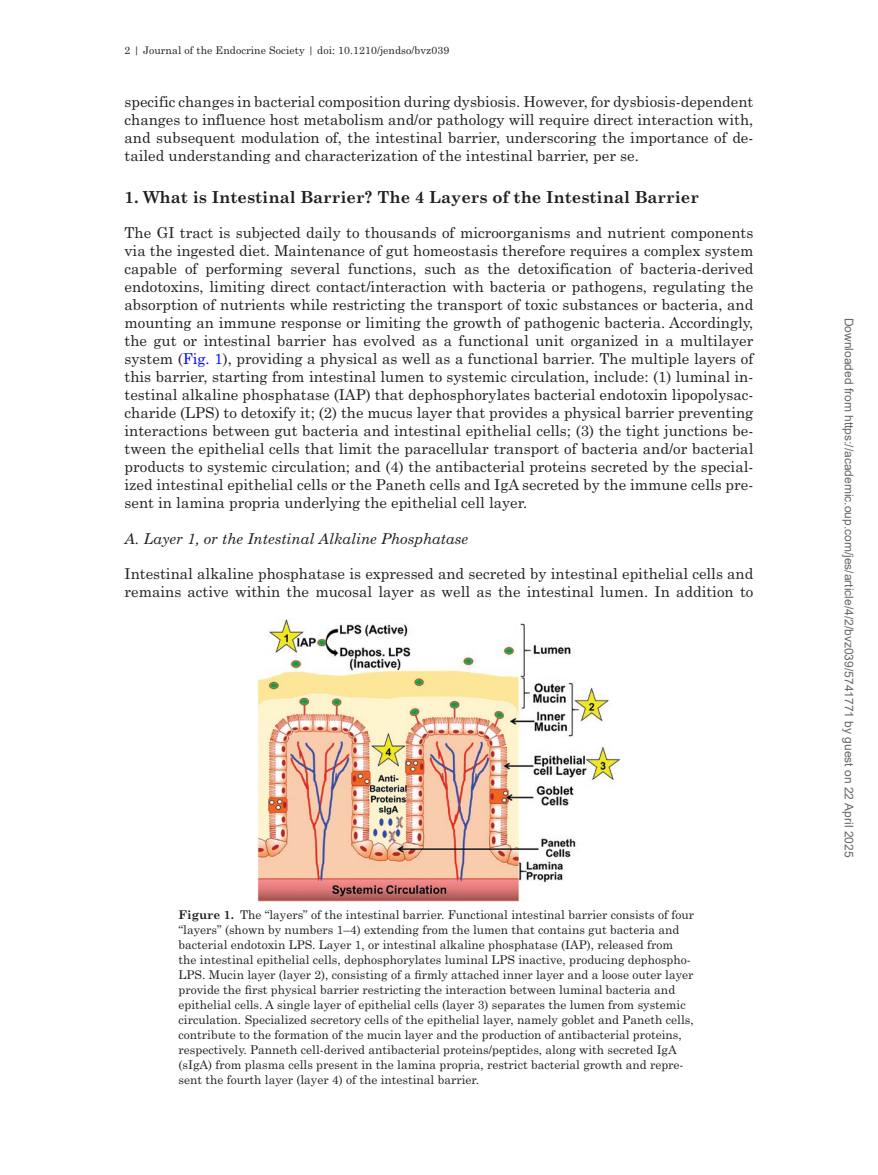
<style>
.page{position:relative;width:878px;height:1175px;background:#fff}
.page>*{position:absolute;margin:0;border:0;box-sizing:border-box;transform-origin:0 0}
.t1{font:700 16.5px "Century Schoolbook Std";color:#231f20}
.t2{font:15px/18px "Century Schoolbook Std";color:#231f20;text-align:justify}
.t3{font:italic 15px "Century Schoolbook Std";color:#231f20}
.t4{font:12px/15px "Century Schoolbook Std";color:#231f20}
.t5{font:12px "Arial";color:#666}
.t6{font:10.5px "Century Schoolbook Std";letter-spacing:.01em;color:#231f20}
.s1{color:#00f}
.s2{font-weight:700}
</style>
<div class="page">
<img style="left:258px;top:619px;width:362px;height:282px">
<p class="t6" style="left:124px;top:44px;width:326px">2 | Journal of the Endocrine Society | doi: 10.1210/jendso/bvz039</p>
<p class="t2" style="left:124px;top:93px;width:630px">specific changes in bacterial composition during dysbiosis. However, for dysbiosis-dependent changes to influence host metabolism and/or pathology will require direct interaction with, and subsequent modulation of, the intestinal barrier, underscoring the importance of de&shy;tailed understanding and characterization of the intestinal barrier, per se.</p>
<p class="t1" style="left:124px;top:187px;width:575px">1. What is Intestinal Barrier? The 4 Layers of the Intestinal Barrier</p>
<p class="t2" style="left:124px;top:223px;width:630px">The GI tract is subjected daily to thousands of microorganisms and nutrient components via the ingested diet. Maintenance of gut homeostasis therefore requires a complex system capable of performing several functions, such as the detoxification of bacteria-derived endotoxins, limiting direct contact/interaction with bacteria or pathogens, regulating the absorption of nutrients while restricting the transport of toxic substances or bacteria, and mounting an immune response or limiting the growth of pathogenic bacteria. Accordingly, the gut or intestinal barrier has evolved as a functional unit organized in a multilayer system (<span class="s1">Fig. 1</span>), providing a physical as well as a functional barrier. The multiple layers of this barrier, starting from intestinal lumen to systemic circulation, include: (1) luminal in&shy;testinal alkaline phosphatase (IAP) that dephosphorylates bacterial endotoxin lipopolysac&shy;charide (LPS) to detoxify it; (2) the mucus layer that provides a physical barrier preventing interactions between gut bacteria and intestinal epithelial cells; (3) the tight junctions be&shy;tween the epithelial cells that limit the paracellular transport of bacteria and/or bacterial products to systemic circulation; and (4) the antibacterial proteins secreted by the special&shy;ized intestinal epithelial cells or the Paneth cells and IgA secreted by the immune cells pre&shy;sent in lamina propria underlying the epithelial cell layer.</p>
<p class="t3" style="left:124px;top:529px;width:345px">A. Layer 1, or the Intestinal Alkaline Phosphatase</p>
<p class="t2" style="left:124px;top:564px;width:630px">Intestinal alkaline phosphatase is expressed and secreted by intestinal epithelial cells and remains active within the mucosal layer as well as the intestinal lumen. In addition to</p>
<p class="t4" style="left:178px;top:906px;width:517px"><span class="s2">Figure 1.</span> The “layers” of the intestinal barrier. Functional intestinal barrier consists of four “layers” (shown by numbers 1–4) extending from the lumen that contains gut bacteria and bacterial endotoxin LPS. Layer 1, or intestinal alkaline phosphatase (IAP), released from the intestinal epithelial cells, dephosphorylates luminal LPS inactive, producing dephospho-LPS. Mucin layer (layer 2), consisting of a firmly attached inner layer and a loose outer layer provide the first physical barrier restricting the interaction between luminal bacteria and epithelial cells. A single layer of epithelial cells (layer 3) separates the lumen from systemic circulation. Specialized secretory cells of the epithelial layer, namely goblet and Paneth cells, contribute to the formation of the mucin layer and the production of antibacterial proteins, respectively. Panneth cell-derived antibacterial proteins/peptides, along with secreted IgA (sIgA) from plasma cells present in the lamina propria, restrict bacterial growth and repre&shy;sent the fourth layer (layer 4) of the intestinal barrier.</p>
<p class="t5" style="left:853px;top:318px;width:541px;rotate:90deg">Downloaded from https://academic.oup.com/jes/article/4/2/bvz039/5741771 by guest on 22 April 2025</p>
</div>
